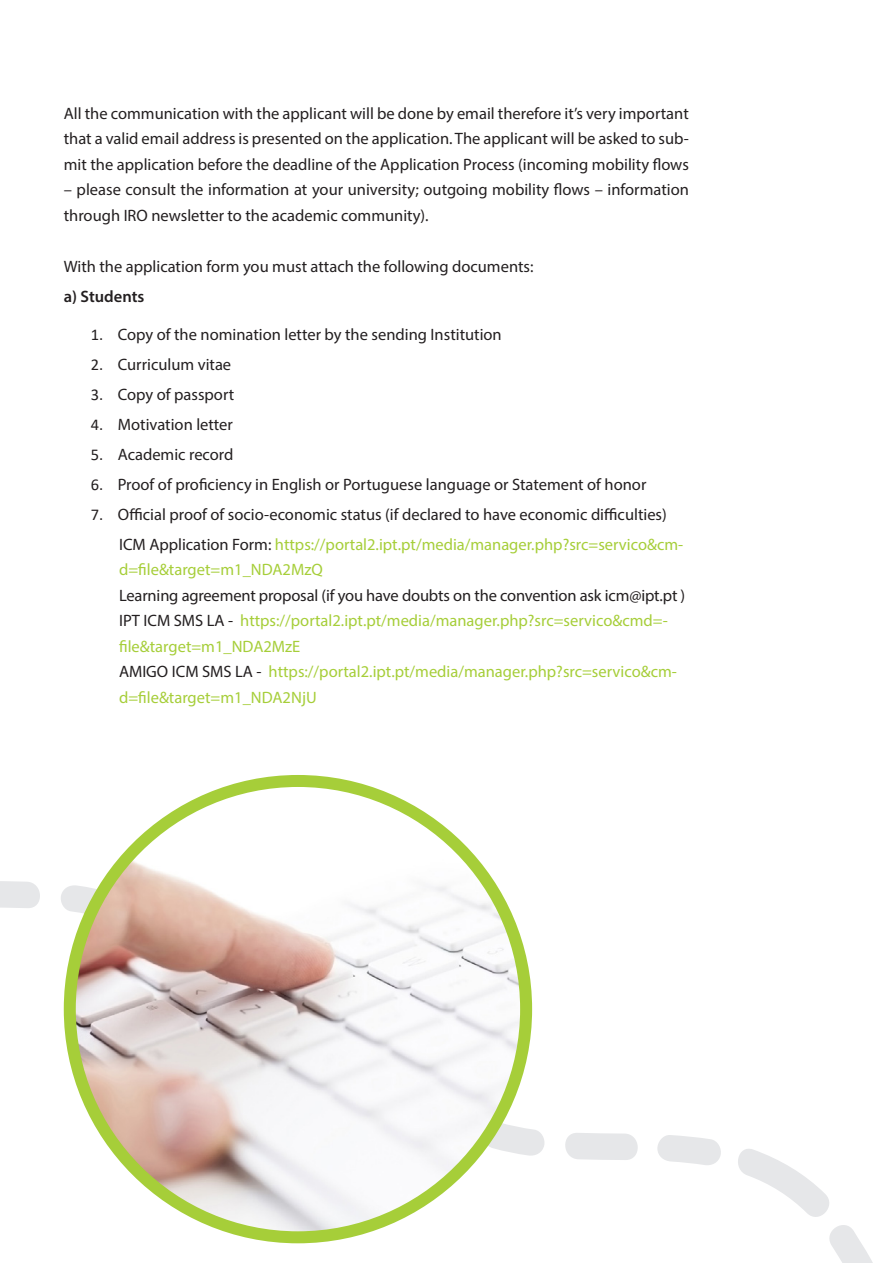
<style>
.page{position:relative;width:893px;height:1263px;background:#fff}
.page>*{position:absolute;margin:0;border:0;box-sizing:border-box;transform-origin:0 0}
.t1{font:16.5px/25.5px "Myriad Pro";color:#231f20;text-align:justify}
.t2{font:16.5px/25.5px "Myriad Pro";color:#a6ce39}
.t3{font:600 16.5px "Myriad Pro";color:#231f20}
.s1{font-family:"Calibri"}
.s2{color:#231f20}
</style>
<div class="page">
<svg style="left:473px;top:1060px;width:72px;height:96px"></svg>
<svg style="left:565px;top:1133px;width:73px;height:27px;background:#e8e9eb"></svg>
<svg style="left:657px;top:1135px;width:64px;height:30px"></svg>
<svg style="left:738px;top:1149px;width:135px;height:114px"></svg>
<svg style="left:61px;top:884px;width:46px;height:97px"></svg>
<svg style="left:0;top:881px;width:40px;height:27px"></svg>
<img style="left:70px;top:781px;width:456px;height:456px;border-radius:228px">
<div style="left:64px;top:775px;width:468px;height:468px;border:12px solid #a6ce39;border-radius:50%"></div>
<p class="t1" style="left:64px;top:100px;width:627px">All the communication with the applicant will be done by email therefore it’s very important that a valid email address is presented on the application. The applicant will be asked to sub&shy;mit the application before the deadline of the Application Process (incoming mobility flows</p>
<p class="t1" style="left:64px;top:177px;width:627px">– please consult the information at your university; outgoing mobility flows – information through IRO newsletter to the academic community).</p>
<p class="t1" style="left:64px;top:254px;width:471px">With the application form you must attach the following documents:</p>
<p class="t3" style="left:64px;top:286px;width:82px">a) Students</p>
<p class="t1" style="left:91px;top:321px;width:412px"><span class="s1">1.</span> Copy of the nomination letter by the sending Institution</p>
<p class="t1" style="left:91px;top:351px;width:142px"><span class="s1">2.</span> Curriculum vitae</p>
<p class="t1" style="left:91px;top:381px;width:145px"><span class="s1">3.</span> Copy of passport</p>
<p class="t1" style="left:91px;top:411px;width:144px"><span class="s1">4.</span> Motivation letter</p>
<p class="t1" style="left:91px;top:441px;width:144px"><span class="s1">5.</span> Academic record</p>
<p class="t1" style="left:91px;top:471px;width:557px"><span class="s1">6.</span> Proof of proficiency in English or Portuguese language or Statement of honor</p>
<p class="t1" style="left:91px;top:501px;width:577px"><span class="s1">7.</span> Official proof of socio-economic status (if declared to have economic difficulties)</p>
<p class="t2" style="left:119px;top:531px;width:566px"><span class="s2">ICM Application Form:</span> https://portal2.ipt.pt/media/manager.php?src=servico&amp;cm&shy;d=file&amp;target=m1_NDA2MzQ</p>
<p class="t2" style="left:119px;top:582px;width:568px"><span class="s2">Learning agreement proposal (if you have doubts on the convention ask icm@ipt.pt )<br>IPT ICM SMS LA -</span> https://portal2.ipt.pt/media/manager.php?src=servico&amp;cmd=- file&amp;target=m1_NDA2MzE<br><span class="s2">AMIGO ICM SMS LA -</span> https://portal2.ipt.pt/media/manager.php?src=servico&amp;cm&shy;d=file&amp;target=m1_NDA2NjU</p>
</div>
